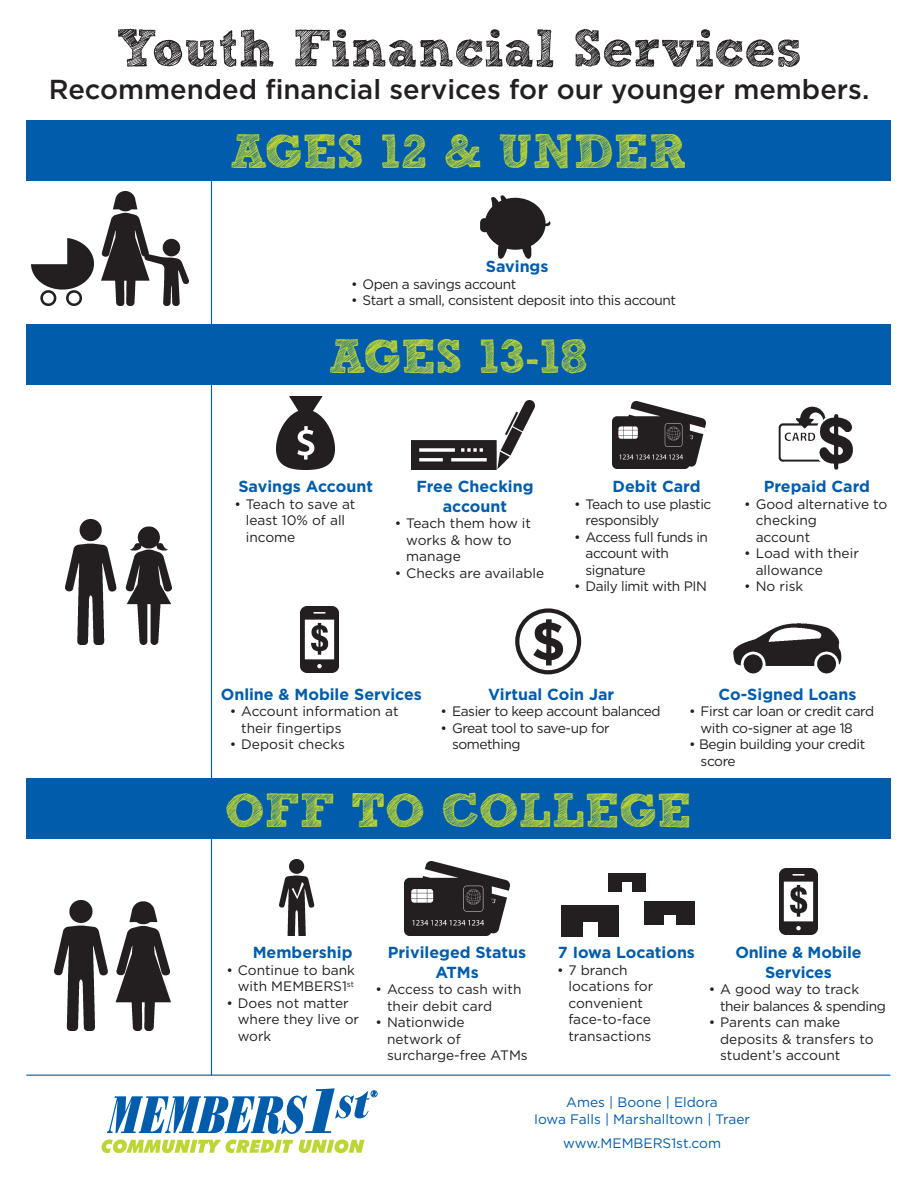
<style>
.page{position:relative;width:918px;height:1188px;background:#fff}
.page>*{position:absolute;margin:0;border:0;box-sizing:border-box;transform-origin:0 0}
.t1{font:52.65px "Sketch Rockwell";color:#231f20}
.t2{font:48px "Sketch Rockwell";color:#c1d72f}
.t3{font:500 27.45px "Gotham";color:#231f20}
.t4{font:700 16.05px/19.2px "Gotham";color:#015dab;text-align:center}
.t5{font:13.65px/16.5px "Gotham";letter-spacing:-.015em;color:#231f20}
.t6{font:13.65px "Gotham";color:#015dab}
.t7{font:13.65px "Gotham";letter-spacing:-.035em;color:#231f20}
</style>
<div class="page">
<div style="left:26px;top:120px;width:864px;height:61px;background:#015dab"></div>
<div style="left:26px;top:325px;width:864px;height:60px;background:#015dab"></div>
<div style="left:26px;top:779px;width:864px;height:60px;background:#015dab"></div>
<svg style="left:480px;top:195px;width:70px;height:64px"></svg>
<img style="left:404px;top:861px;width:106px;height:75px">
<img style="left:612px;top:402px;width:94px;height:66px">
<img style="left:277px;top:397px;width:58px;height:73px">
<img style="left:412px;top:401px;width:123px;height:68px">
<img style="left:778px;top:406px;width:75px;height:64px">
<div style="left:561px;top:905px;width:58px;height:32px;background:#231f20"></div>
<div style="left:644px;top:901px;width:51px;height:23px;background:#231f20"></div>
<div style="left:608px;top:873px;width:38px;height:19px;background:#231f20"></div>
<div style="left:583px;top:922px;width:15px;height:17px;background:#fff"></div>
<div style="left:664px;top:915px;width:11px;height:12px;background:#fff"></div>
<div style="left:622px;top:882px;width:10px;height:10px;background:#fff"></div>
<img style="left:780px;top:868px;width:37px;height:67px">
<img style="left:301px;top:606px;width:37px;height:67px">
<img style="left:31px;top:238px;width:62px;height:68px">
<img style="left:102px;top:191px;width:87px;height:114px">
<svg style="left:533px;top:619px;width:30px;height:46px"></svg>
<div style="left:515px;top:608px;width:66px;height:66px;border:4px solid #231f20;border-radius:50%"></div>
<img style="left:733px;top:623px;width:109px;height:51px">
<img style="left:55px;top:901px;width:115px;height:130px">
<img style="left:66px;top:520px;width:105px;height:124px">
<hr style="left:211px;top:168px;width:1px;height:907px;background:#015dab">
<img style="left:280px;top:860px;width:35px;height:76px">
<svg style="left:292px;top:882px;width:12px;height:17px"></svg>
<div style="left:371px;top:1090px;width:6px;height:7px;border:1px solid #015dab;border-radius:50%"></div>
<svg style="left:102px;top:1088px;width:274px;height:65px"></svg>
<hr style="left:26px;top:1075px;width:864px;height:1px;background:#015dab">
<p class="t1" style="left:117px;top:19px;width:687px">Youth Financial Services</p>
<p class="t3" style="left:49px;top:72px;width:822px">Recommended financial services for our younger members.</p>
<p class="t2" style="left:230px;top:126px;width:458px">AGES 12 &amp; UNDER</p>
<p class="t4" style="left:486px;top:257px;width:64px">Savings</p>
<p class="t5" style="left:351px;top:275px;width:167px">• Open a savings account</p>
<p class="t5" style="left:351px;top:292px;width:327px">• Start a small, consistent deposit into this account</p>
<p class="t2" style="left:329px;top:330px;width:261px">AGES 13-18</p>
<p class="t4" style="left:238px;top:477px;width:136px">Savings Account</p>
<p class="t5" style="left:234px;top:496px;width:123px">• Teach to save at</p>
<p class="t5" style="left:246px;top:512px;width:101px">least 10% of all</p>
<p class="t5" style="left:246px;top:528px;width:51px">income</p>
<p class="t4" style="left:416px;top:477px;width:119px">Free Checking</p>
<p class="t4" style="left:443px;top:496px;width:66px">account</p>
<p class="t5" style="left:395px;top:515px;width:138px;text-align:center">• Teach them how it works &amp; how to</p>
<p class="t5" style="left:406px;top:548px;width:56px">manage</p>
<p class="t5" style="left:395px;top:564px;width:151px">• Checks are available</p>
<p class="t4" style="left:613px;top:477px;width:90px">Debit Card</p>
<p class="t5" style="left:574px;top:496px;width:139px">• Teach to use plastic</p>
<p class="t5" style="left:586px;top:512px;width:75px">responsibly</p>
<p class="t5" style="left:574px;top:528px;width:135px">• Access full funds in</p>
<p class="t5" style="left:586px;top:545px;width:85px">account with</p>
<p class="t5" style="left:586px;top:561px;width:61px">signature</p>
<p class="t5" style="left:574px;top:578px;width:134px">• Daily limit with PIN</p>
<p class="t4" style="left:764px;top:477px;width:108px">Prepaid Card</p>
<p class="t5" style="left:756px;top:496px;width:133px;text-indent:-11px">• Good alternative to checking</p>
<p class="t5" style="left:756px;top:528px;width:56px">account</p>
<p class="t5" style="left:744px;top:545px;width:116px">• Load with their</p>
<p class="t5" style="left:756px;top:561px;width:69px">allowance</p>
<p class="t5" style="left:744px;top:578px;width:61px">• No risk</p>
<p class="t4" style="left:221px;top:685px;width:203px">Online &amp; Mobile Services</p>
<p class="t5" style="left:241px;top:703px;width:159px;text-indent:-11px">• Account information at their fingertips</p>
<p class="t5" style="left:230px;top:736px;width:117px">• Deposit checks</p>
<p class="t4" style="left:488px;top:684px;width:127px">Virtual Coin Jar</p>
<p class="t5" style="left:441px;top:703px;width:222px">• Easier to keep account balanced</p>
<p class="t7" style="left:441px;top:719px;width:171px">• Great tool to save-up for</p>
<p class="t5" style="left:452px;top:736px;width:70px">something</p>
<p class="t4" style="left:718px;top:684px;width:139px">Co-Signed Loans</p>
<p class="t5" style="left:701px;top:703px;width:175px;text-indent:-11px">• First car loan or credit card with co-signer at age 18</p>
<p class="t5" style="left:701px;top:736px;width:166px;text-indent:-11px">• Begin building your credit score</p>
<p class="t2" style="left:225px;top:784px;width:468px">OFF TO COLLEGE</p>
<p class="t4" style="left:253px;top:943px;width:101px">Membership</p>
<p class="t5" style="left:226px;top:962px;width:130px;text-align:right">• Continue to bank with MEMBERS1<sup>st</sup></p>
<p class="t5" style="left:238px;top:994px;width:123px;text-indent:-11px">• Does not matter where they live or work</p>
<p class="t4" style="left:388px;top:943px;width:140px">Privileged Status<br>ATMs</p>
<p class="t5" style="left:387px;top:981px;width:136px;text-indent:-11px">• Access to cash with their debit card</p>
<p class="t5" style="left:376px;top:1014px;width:91px">• Nationwide</p>
<p class="t5" style="left:387px;top:1030px;width:75px">network of</p>
<p class="t5" style="left:387px;top:1047px;width:142px">surcharge-free ATMs</p>
<p class="t4" style="left:558px;top:943px;width:139px">7 Iowa Locations</p>
<p class="t5" style="left:557px;top:962px;width:72px">• 7 branch</p>
<p class="t5" style="left:568px;top:978px;width:86px">locations for</p>
<p class="t5" style="left:568px;top:994px;width:76px">convenient</p>
<p class="t5" style="left:568px;top:1011px;width:84px">face-to-face</p>
<p class="t5" style="left:568px;top:1027px;width:85px">transactions</p>
<p class="t4" style="left:735px;top:943px;width:128px">Online &amp; Mobile</p>
<p class="t4" style="left:765px;top:962px;width:68px">Services</p>
<p class="t5" style="left:720px;top:981px;width:167px;text-indent:-11px">• A good way to track their balances &amp; spending</p>
<p class="t5" style="left:709px;top:1014px;width:133px">• Parents can make</p>
<p class="t5" style="left:720px;top:1030px;width:155px">deposits &amp; transfers to student’s account</p>
<p class="t6" style="left:566px;top:1094px;width:153px">Ames | Boone | Eldora</p>
<p class="t6" style="left:534px;top:1110px;width:217px">Iowa Falls | Marshalltown | Traer</p>
<p class="t6" style="left:563px;top:1134px;width:160px">www.MEMBERS1st.com</p>
</div>
